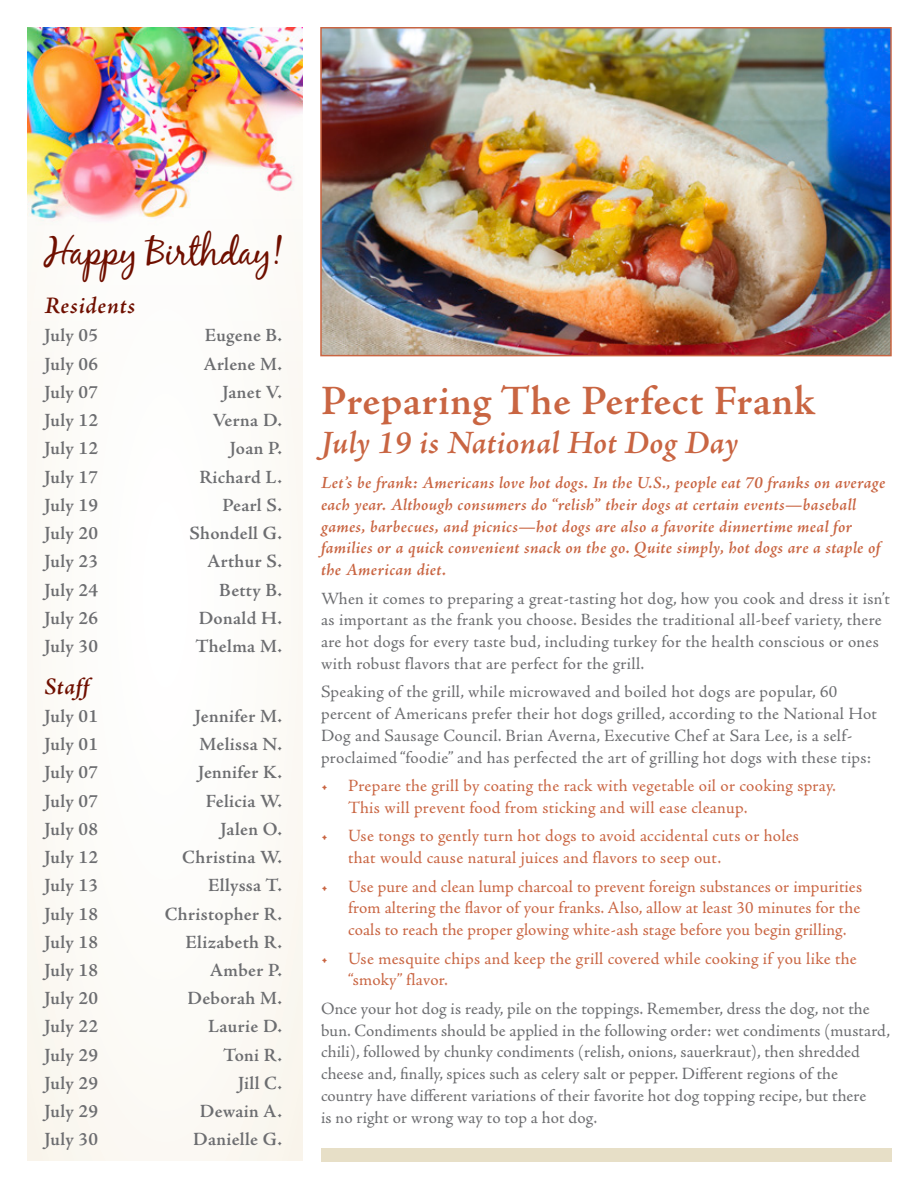
<style>
.page{position:relative;width:918px;height:1188px;background:#fff}
.page>*{position:absolute;margin:0;border:0;box-sizing:border-box;transform-origin:0 0}
.t1{font:600 42px "Adobe Jenson Pro";letter-spacing:.015em;color:#c96542}
.t2{font:37.5px "Black Jack";letter-spacing:-.01em;color:#6f0f00}
.t3{font:italic 600 33px "Adobe Jenson Pro";letter-spacing:.01em;color:#c96542}
.t4{font:italic 600 24px "Adobe Jenson Pro";letter-spacing:.025em;color:#6f0f00}
.t5{font:600 18.75px "Adobe Jenson Pro";letter-spacing:.015em;color:#6c6d70}
.t6{font:17.25px/21.8px "Adobe Jenson Pro";letter-spacing:.01em;color:#6c6d70}
.t7{font:17.25px/21.8px "Adobe Jenson Pro";letter-spacing:.015em;color:#c96542}
.t8{font:italic 600 17.25px/21.8px "Adobe Jenson Pro";letter-spacing:.015em;color:#c96542}
</style>
<div class="page">
<div style="left:27px;top:27px;width:276px;height:1134px;background:#fcfbf8"></div>
<div style="left:321px;top:1148px;width:571px;height:14px;background:#e7dfc7"></div>
<img style="left:323px;top:30px;width:566px;height:323px">
<div style="left:320px;top:27px;width:572px;height:329px;border:2px solid #c96542"></div>
<img style="left:27px;top:27px;width:276px;height:194px">
<p class="t2" style="left:44px;top:230px;width:240px">Happy Birthday!</p>
<p class="t4" style="left:44px;top:292px;width:92px">Residents</p>
<p class="t5" style="left:44px;top:325px;width:55px">July 05</p>
<p class="t5" style="left:205px;top:325px;width:79px">Eugene B.</p>
<p class="t5" style="left:44px;top:353px;width:55px">July 06</p>
<p class="t5" style="left:204px;top:353px;width:80px">Arlene M.</p>
<p class="t5" style="left:44px;top:381px;width:55px">July 07</p>
<p class="t5" style="left:222px;top:381px;width:61px">Janet V.</p>
<p class="t5" style="left:44px;top:410px;width:55px">July 12</p>
<p class="t5" style="left:212px;top:410px;width:71px">Verna D.</p>
<p class="t5" style="left:44px;top:438px;width:55px">July 12</p>
<p class="t5" style="left:230px;top:438px;width:54px">Joan P.</p>
<p class="t5" style="left:44px;top:466px;width:55px">July 17</p>
<p class="t5" style="left:200px;top:466px;width:84px">Richard L.</p>
<p class="t5" style="left:44px;top:494px;width:55px">July 19</p>
<p class="t5" style="left:222px;top:494px;width:61px">Pearl S.</p>
<p class="t5" style="left:44px;top:523px;width:55px">July 20</p>
<p class="t5" style="left:189px;top:523px;width:94px">Shondell G.</p>
<p class="t5" style="left:44px;top:551px;width:55px">July 23</p>
<p class="t5" style="left:207px;top:551px;width:76px">Arthur S.</p>
<p class="t5" style="left:44px;top:579px;width:55px">July 24</p>
<p class="t5" style="left:219px;top:579px;width:64px">Betty B.</p>
<p class="t5" style="left:44px;top:607px;width:55px">July 26</p>
<p class="t5" style="left:199px;top:607px;width:85px">Donald H.</p>
<p class="t5" style="left:44px;top:635px;width:55px">July 30</p>
<p class="t5" style="left:195px;top:635px;width:88px">Thelma M.</p>
<p class="t4" style="left:44px;top:673px;width:46px">Staff</p>
<p class="t5" style="left:44px;top:705px;width:55px">July 01</p>
<p class="t5" style="left:195px;top:705px;width:89px">Jennifer M.</p>
<p class="t5" style="left:44px;top:734px;width:55px">July 01</p>
<p class="t5" style="left:200px;top:734px;width:84px">Melissa N.</p>
<p class="t5" style="left:44px;top:762px;width:55px">July 07</p>
<p class="t5" style="left:198px;top:762px;width:85px">Jennifer K.</p>
<p class="t5" style="left:44px;top:790px;width:55px">July 07</p>
<p class="t5" style="left:206px;top:790px;width:78px">Felicia W.</p>
<p class="t5" style="left:44px;top:818px;width:55px">July 08</p>
<p class="t5" style="left:221px;top:818px;width:63px">Jalen O.</p>
<p class="t5" style="left:44px;top:847px;width:55px">July 12</p>
<p class="t5" style="left:182px;top:847px;width:101px">Christina W.</p>
<p class="t5" style="left:44px;top:875px;width:55px">July 13</p>
<p class="t5" style="left:208px;top:875px;width:75px">Ellyssa T.</p>
<p class="t5" style="left:44px;top:903px;width:55px">July 18</p>
<p class="t5" style="left:165px;top:903px;width:119px">Christopher R.</p>
<p class="t5" style="left:44px;top:931px;width:55px">July 18</p>
<p class="t5" style="left:185px;top:931px;width:98px">Elizabeth R.</p>
<p class="t5" style="left:44px;top:960px;width:55px">July 18</p>
<p class="t5" style="left:210px;top:960px;width:74px">Amber P.</p>
<p class="t5" style="left:44px;top:988px;width:55px">July 20</p>
<p class="t5" style="left:188px;top:988px;width:96px">Deborah M.</p>
<p class="t5" style="left:44px;top:1016px;width:55px">July 22</p>
<p class="t5" style="left:208px;top:1016px;width:75px">Laurie D.</p>
<p class="t5" style="left:44px;top:1044px;width:55px">July 29</p>
<p class="t5" style="left:223px;top:1044px;width:60px">Toni R.</p>
<p class="t5" style="left:44px;top:1072px;width:55px">July 29</p>
<p class="t5" style="left:238px;top:1072px;width:45px">Jill C.</p>
<p class="t5" style="left:44px;top:1101px;width:55px">July 29</p>
<p class="t5" style="left:200px;top:1101px;width:84px">Dewain A.</p>
<p class="t5" style="left:44px;top:1129px;width:55px">July 30</p>
<p class="t5" style="left:193px;top:1129px;width:90px">Danielle G.</p>
<p class="t1" style="left:321px;top:377px;width:496px">Preparing The Perfect Frank</p>
<p class="t3" style="left:321px;top:424px;width:419px">July 19 is National Hot Dog Day</p>
<p class="t8" style="left:321px;top:473px;width:566px">Let’s be frank: Americans love hot dogs. In the U.S., people eat 70 franks on average each year. Although consumers do “relish” their dogs at certain events—baseball games, barbecues, and picnics—hot dogs are also a favorite dinnertime meal for families or a quick convenient snack on the go. Quite simply, hot dogs are a staple of the American diet.</p>
<p class="t6" style="left:321px;top:588px;width:570px">When it comes to preparing a great-tasting hot dog, how you cook and dress it isn’t as important as the frank you choose. Besides the traditional all-beef variety, there are hot dogs for every taste bud, including turkey for the health conscious or ones with robust flavors that are perfect for the grill.</p>
<p class="t6" style="left:321px;top:681px;width:557px">Speaking of the grill, while microwaved and boiled hot dogs are popular, 60 percent of Americans prefer their hot dogs grilled, according to the National Hot Dog and Sausage Council. Brian Averna, Executive Chef at Sara Lee, is a self&shy;proclaimed “foodie” and has perfected the art of grilling hot dogs with these tips:</p>
<p class="t7" style="left:348px;top:775px;width:489px;text-indent:-27px">• Prepare the grill by coating the rack with vegetable oil or cooking spray.<br>This will prevent food from sticking and will ease cleanup.</p>
<p class="t7" style="left:348px;top:825px;width:452px;text-indent:-27px">• Use tongs to gently turn hot dogs to avoid accidental cuts or holes that would cause natural juices and flavors to seep out.</p>
<p class="t7" style="left:348px;top:876px;width:516px;text-align:justify;text-indent:-27px">• Use pure and clean lump charcoal to prevent foreign substances or impurities from altering the flavor of your franks. Also, allow at least 30 minutes for the coals to reach the proper glowing white-ash stage before you begin grilling.</p>
<p class="t7" style="left:348px;top:948px;width:510px;text-indent:-27px">• Use mesquite chips and keep the grill covered while cooking if you like the “smoky” flavor.</p>
<p class="t6" style="left:321px;top:998px;width:571px">Once your hot dog is ready, pile on the toppings. Remember, dress the dog, not the bun. Condiments should be applied in the following order: wet condiments (mustard, chili), followed by chunky condiments (relish, onions, sauerkraut), then shredded cheese and, finally, spices such as celery salt or pepper. Different regions of the country have different variations of their favorite hot dog topping recipe, but there<br>is no right or wrong way to top a hot dog.</p>
</div>
